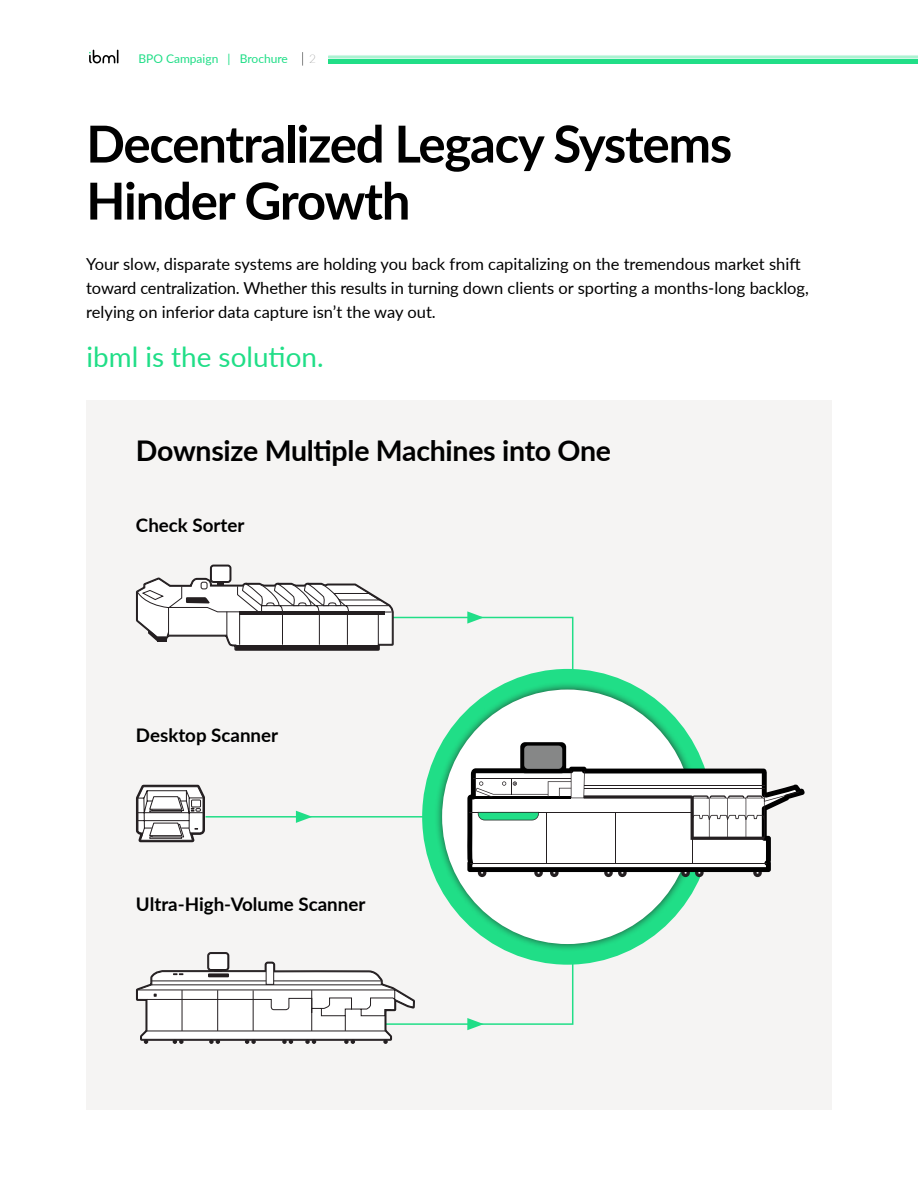
<style>
.page{position:relative;width:918px;height:1188px;background:#fff}
.page>*{position:absolute;margin:0;border:0;box-sizing:border-box;transform-origin:0 0}
.t1{font:700 51px/57px "Lato";letter-spacing:-.025em;color:#000}
.t2{font:700 28.5px "Lato";letter-spacing:-.01em;color:#000}
.t3{font:27.9px "Lato";color:#20de87}
.t4{font:700 18.75px "Lato";color:#000}
.t5{font:16.5px/24px "Lato";color:#000}
.t6{font:12px "Lato";color:#20de87}
.t7{font:100 12px "Lato";color:#868787}
</style>
<div class="page">
<hr style="left:328px;top:60px;width:590px;height:4px;background:#21de87">
<svg style="left:328px;top:55px;width:590px;height:5px;background:#96eec6"></svg>
<hr style="left:328px;top:56px;width:590px;height:2px;background:#abf2d1">
<svg style="left:89px;top:50px;width:29px;height:13px"></svg>
<svg style="left:302px;top:52px;width:1px;height:14px"></svg>
<div style="left:86px;top:400px;width:745px;height:710px;background:#f5f4f3"></div>
<hr style="left:206px;top:816px;width:276px;height:2px;background:#20de87">
<div style="left:210px;top:565px;width:21px;height:18px;border:3px solid #241f21;border-radius:2px"></div>
<div style="left:211px;top:566px;width:19px;height:16px;background:#fff;border-radius:2px"></div>
<div style="left:211px;top:566px;width:19px;height:16px;border:1px solid #241f21;border-radius:2px"></div>
<svg style="left:136px;top:784px;width:71px;height:59px"></svg>
<div style="left:422px;top:669px;width:291px;height:296px;background:#20de87;border-radius:50%"></div>
<div style="left:434px;top:681px;width:267px;height:271px;background:#231f20;opacity:.75"></div>
<div style="left:442px;top:690px;width:251px;height:254px;background:#fff;border-radius:50%"></div>
<svg style="left:467px;top:767px;width:338px;height:110px"></svg>
<div style="left:520px;top:742px;width:46px;height:31px;background:#000;border-radius:5px"></div>
<div style="left:524px;top:746px;width:38px;height:23px;background:#868787;border-radius:4px"></div>
<svg style="left:136px;top:576px;width:438px;height:114px"></svg>
<svg style="left:296px;top:811px;width:16px;height:12px"></svg>
<svg style="left:136px;top:951px;width:438px;height:93px"></svg>
<p class="t6" style="left:138px;top:50px;width:151px">BPO Campaign | Brochure</p>
<p class="t7" style="left:309px;top:51px;width:8px">2</p>
<h1 class="t1" style="left:86px;top:113px;width:647px">Decentralized Legacy Systems<br>Hinder Growth</h1>
<p class="t5" style="left:86px;top:251px;width:724px">Your slow, disparate systems are holding you back from capitalizing on the tremendous market shift toward centralization. Whether this results in turning down clients or sporting a months-long backlog, relying on inferior data capture isn’t the way out.</p>
<h3 class="t3" style="left:87px;top:337px;width:239px">ibml is the solution.</h3>
<h2 class="t2" style="left:136px;top:429px;width:477px">Downsize Multiple Machines into One</h2>
<p class="t4" style="left:136px;top:511px;width:110px">Check Sorter</p>
<p class="t4" style="left:136px;top:722px;width:144px">Desktop Scanner</p>
<p class="t4" style="left:136px;top:890px;width:231px">Ultra-High-Volume Scanner</p>
</div>
